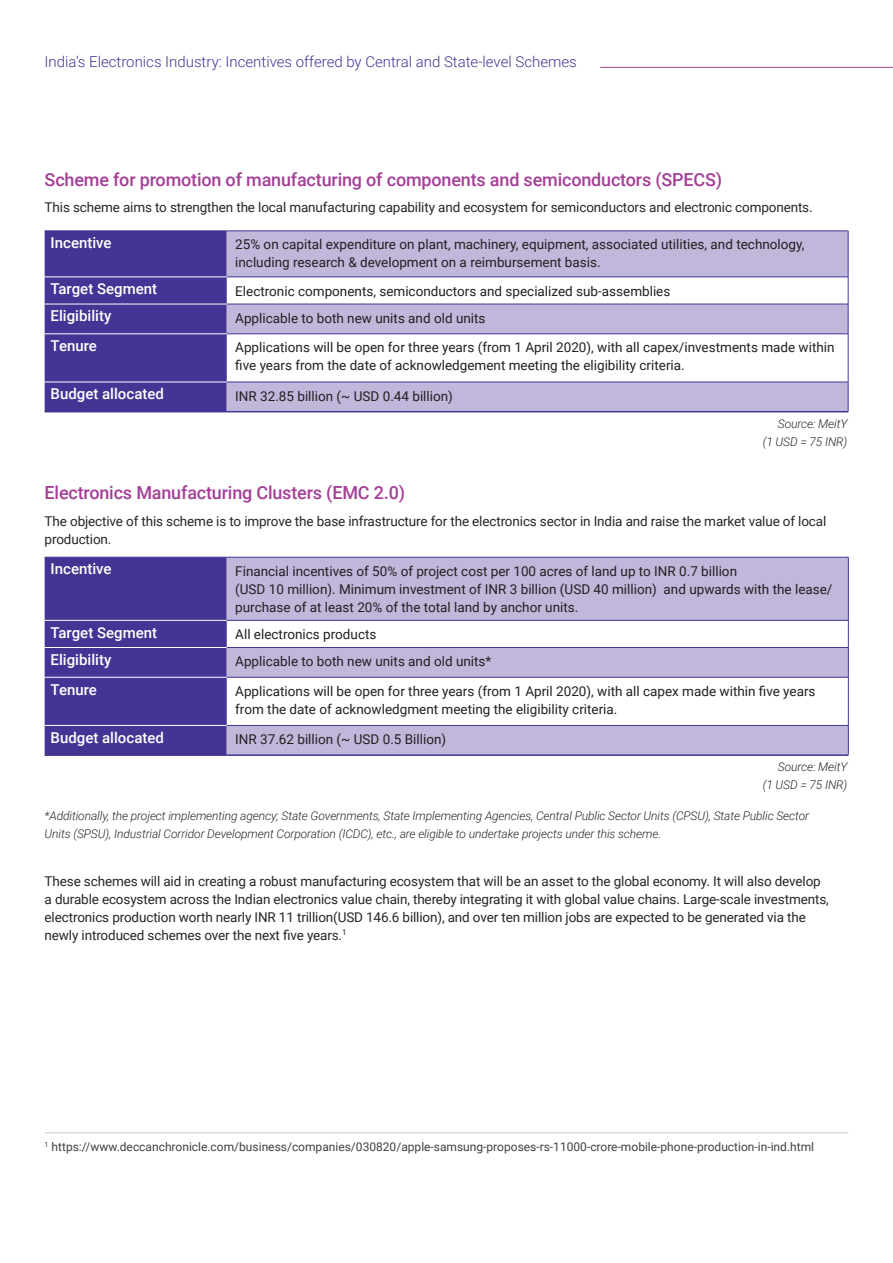
<style>
.page{position:relative;width:893px;height:1263px;background:#fff}
.page>*{position:absolute;margin:0;border:0;box-sizing:border-box;transform-origin:0 0}
.t1{font:500 18px "Roboto";letter-spacing:-.01em;color:#a43f97}
.t2{font:500 15px "Roboto";color:#fff}
.t3{font:300 15px "Roboto";color:#463494}
.t4{font:13.5px/18px "Roboto";color:#231f20}
.t5{font:13.5px/18px "Roboto";letter-spacing:-.01em;color:#282526}
.t6{font:italic 300 12px/18px "Roboto";letter-spacing:-.01em;color:#282526;text-align:right}
.t7{font:12px "Roboto";color:#414042}
</style>
<div class="page">
<hr style="left:600px;top:67px;width:293px;height:1px;background:#a43f97">
<div style="left:45px;top:232px;width:182px;height:179px;background:#463494"></div>
<svg style="left:227px;top:232px;width:621px;height:179px;fill:#c0b7db"></svg>
<hr style="left:227px;top:277px;width:621px;height:1px;background:#463494">
<hr style="left:227px;top:304px;width:621px;height:1px;background:#463494">
<hr style="left:227px;top:333px;width:621px;height:1px;background:#463494">
<hr style="left:227px;top:382px;width:621px;height:1px;background:#463494">
<hr style="left:45px;top:231px;width:182px;height:1px;background:#463494">
<hr style="left:227px;top:231px;width:621px;height:1px;background:#463494">
<hr style="left:45px;top:411px;width:182px;height:1px;background:#463494">
<hr style="left:227px;top:411px;width:621px;height:1px;background:#463494">
<hr style="left:848px;top:231px;width:1px;height:46px;background:#463494">
<svg style="left:848px;top:277px;width:1px;height:27px"></svg>
<hr style="left:848px;top:304px;width:1px;height:30px;background:#463494">
<hr style="left:848px;top:334px;width:1px;height:48px;background:#463494">
<svg style="left:848px;top:382px;width:1px;height:29px"></svg>
<hr style="left:45px;top:277px;width:182px;height:1px;background:#fff">
<hr style="left:45px;top:304px;width:182px;height:1px;background:#fff">
<hr style="left:45px;top:333px;width:182px;height:1px;background:#fff">
<hr style="left:45px;top:382px;width:182px;height:1px;background:#fff">
<div style="left:45px;top:558px;width:182px;height:196px;background:#463494"></div>
<svg style="left:227px;top:558px;width:621px;height:196px;fill:#c0b7db"></svg>
<hr style="left:45px;top:557px;width:182px;height:1px;background:#463494">
<hr style="left:227px;top:557px;width:621px;height:1px;background:#463494">
<hr style="left:227px;top:620px;width:621px;height:1px;background:#463494">
<hr style="left:227px;top:647px;width:621px;height:1px;background:#463494">
<hr style="left:227px;top:677px;width:621px;height:1px;background:#463494">
<hr style="left:227px;top:725px;width:621px;height:1px;background:#463494">
<hr style="left:227px;top:754px;width:621px;height:2px;background:#463494">
<hr style="left:45px;top:754px;width:182px;height:2px;background:#463494">
<hr style="left:848px;top:557px;width:1px;height:63px;background:#463494">
<svg style="left:848px;top:620px;width:1px;height:57px"></svg>
<hr style="left:848px;top:677px;width:1px;height:48px;background:#463494">
<svg style="left:848px;top:726px;width:1px;height:28px"></svg>
<hr style="left:45px;top:620px;width:182px;height:1px;background:#fff">
<hr style="left:45px;top:647px;width:182px;height:1px;background:#fff">
<hr style="left:45px;top:677px;width:182px;height:1px;background:#fff">
<hr style="left:45px;top:725px;width:182px;height:1px;background:#fff">
<hr style="left:45px;top:1132px;width:803px;height:1px;background:#dddbdb">
<p class="t3" style="left:45px;top:51px;width:534px">India’s Electronics Industry: Incentives offered by Central and State-level Schemes</p>
<h1 class="t1" style="left:45px;top:167px;width:679px">Scheme for promotion of manufacturing of components and semiconductors (SPECS)</h1>
<p class="t5" style="left:45px;top:198px;width:769px">This scheme aims to strengthen the local manufacturing capability and ecosystem for semiconductors and electronic components.</p>
<p class="t2" style="left:51px;top:232px;width:63px">Incentive</p>
<p class="t4" style="left:235px;top:235px;width:571px">25% on capital expenditure on plant, machinery, equipment, associated utilities, and technology, including research &amp; development on a reimbursement basis.</p>
<p class="t2" style="left:51px;top:278px;width:108px">Target Segment</p>
<p class="t4" style="left:235px;top:281px;width:437px">Electronic components, semiconductors and specialized sub-assemblies</p>
<p class="t2" style="left:51px;top:305px;width:62px">Eligibility</p>
<p class="t4" style="left:235px;top:308px;width:252px">Applicable to both new units and old units</p>
<p class="t2" style="left:51px;top:335px;width:48px">Tenure</p>
<p class="t4" style="left:235px;top:338px;width:601px">Applications will be open for three years (from 1 April 2020), with all capex/investments made within five years from the date of acknowledgement meeting the eligibility criteria.</p>
<p class="t2" style="left:51px;top:383px;width:115px">Budget allocated</p>
<p class="t4" style="left:235px;top:386px;width:219px">INR 32.85 billion (~ USD 0.44 billion)</p>
<p class="t6" style="left:763px;top:415px;width:86px">Source: MeitY<br>(1 USD = 75 INR)</p>
<h1 class="t1" style="left:45px;top:480px;width:362px">Electronics Manufacturing Clusters (EMC 2.0)</h1>
<p class="t5" style="left:45px;top:511px;width:783px">The objective of this scheme is to improve the base infrastructure for the electronics sector in India and raise the market value of local production.</p>
<p class="t2" style="left:51px;top:559px;width:63px">Incentive</p>
<p class="t4" style="left:235px;top:561px;width:599px">Financial incentives of 50% of project cost per 100 acres of land up to INR 0.7 billion<br>(USD 10 million). Minimum investment of INR 3 billion (USD 40 million) and upwards with the lease/ purchase of at least 20% of the total land by anchor units.</p>
<p class="t2" style="left:51px;top:622px;width:108px">Target Segment</p>
<p class="t4" style="left:235px;top:625px;width:143px">All electronics products</p>
<p class="t2" style="left:51px;top:649px;width:62px">Eligibility</p>
<p class="t4" style="left:235px;top:652px;width:258px">Applicable to both new units and old units*</p>
<p class="t2" style="left:51px;top:679px;width:48px">Tenure</p>
<p class="t4" style="left:235px;top:681px;width:582px">Applications will be open for three years (from 1 April 2020), with all capex made within five years from the date of acknowledgment meeting the eligibility criteria.</p>
<p class="t2" style="left:51px;top:727px;width:115px">Budget allocated</p>
<p class="t4" style="left:235px;top:730px;width:212px">INR 37.62 billion (~ USD 0.5 Billion)</p>
<p class="t6" style="left:763px;top:757px;width:86px">Source: MeitY<br>(1 USD = 75 INR)</p>
<p class="t6" style="left:45px;top:806px;width:766px;text-align:left">*Additionally, the project implementing agency; State Governments, State Implementing Agencies, Central Public Sector Units (CPSU), State Public Sector<br>Units (SPSU), Industrial Corridor Development Corporation (ICDC), etc., are eligible to undertake projects under this scheme.</p>
<p class="t5" style="left:45px;top:871px;width:786px">These schemes will aid in creating a robust manufacturing ecosystem that will be an asset to the global economy. It will also develop a durable ecosystem across the Indian electronics value chain, thereby integrating it with global value chains. Large-scale investments, electronics production worth nearly INR 11 trillion(USD 146.6 billion), and over ten million jobs are expected to be generated via the newly introduced schemes over the next five years.<sup>1</sup></p>
<p class="t7" style="left:45px;top:1138px;width:771px"><sup>1</sup> https://www.deccanchronicle.com/business/companies/030820/apple-samsung-proposes-rs-11000-crore-mobile-phone-production-in-ind.html</p>
</div>
